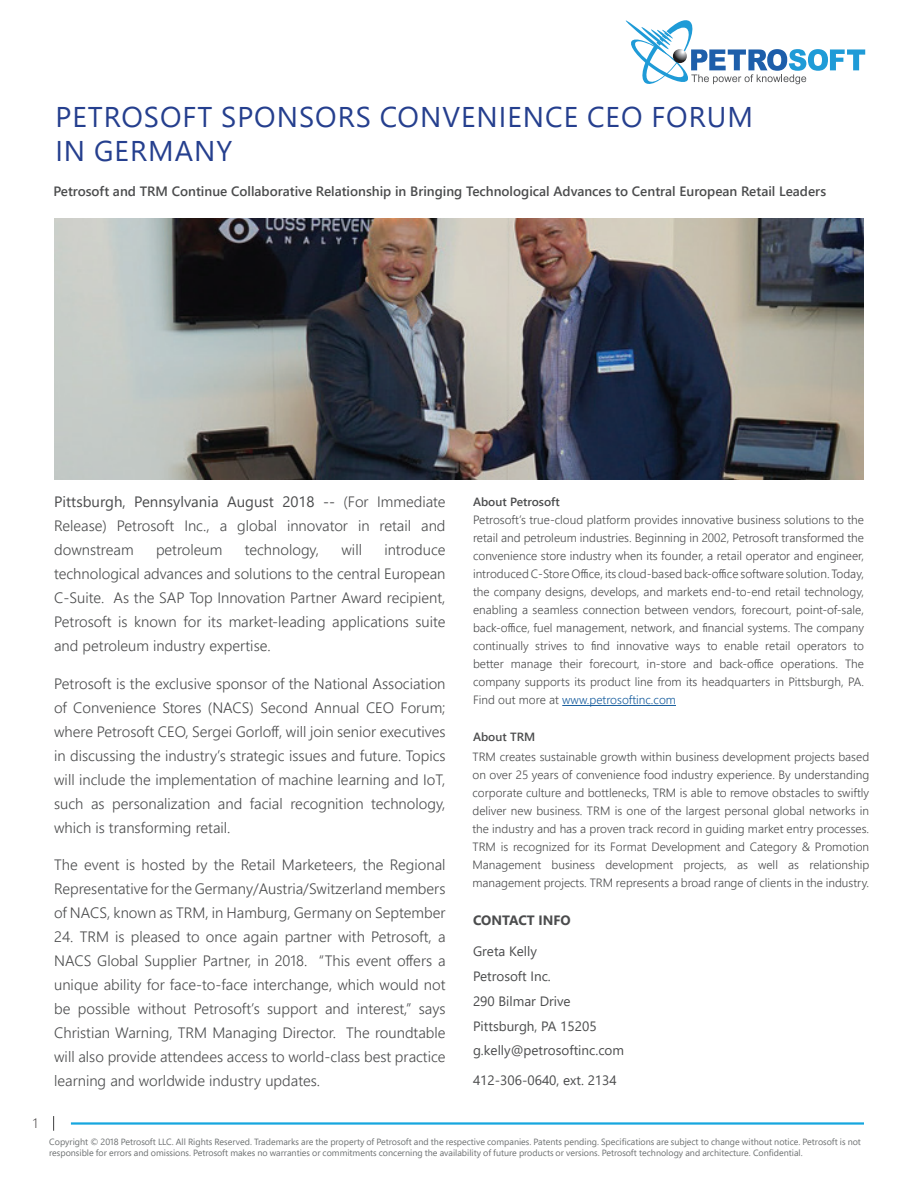
<style>
.page{position:relative;width:918px;height:1188px;background:#fff}
.page>*{position:absolute;margin:0;border:0;box-sizing:border-box;transform-origin:0 0}
.t1{font:28.5px/34.2px "Segoe UI";letter-spacing:.035em;color:#253f8e}
.t2{font:300 15px/24px "Segoe UI";color:#4b4c4d;text-align:justify}
.t3{font:600 13.5px "Segoe UI";color:#4b4c4d}
.t4{font:13.5px/24.8px "Segoe UI";color:#4b4c4d}
.t5{font:700 13.5px "Segoe UI";color:#4b4c4d}
.t6{font:300 13.5px "Segoe UI";color:#231f20}
.t7{font:300 12px/18px "Segoe UI";color:#4b4c4d;text-align:justify}
.t8{font:600 11.85px "Segoe UI";color:#4b4c4d}
.t9{font:9px/10.8px "Segoe Pro";color:#6d7071}
.s1{font-weight:400}
.s2{color:#175d9e}
.s3{font-size:11.85px}
.s4{font-family:"Minion Pro"}
</style>
<div class="page">
<svg style="left:53px;top:1116px;width:1px;height:15px"></svg>
<hr style="left:71px;top:1122px;width:793px;height:3px;background:#16a6df">
<svg style="left:625px;top:20px;width:240px;height:65px"></svg>
<img style="left:55px;top:218px;width:809px;height:262px">
<hr style="left:562px;top:705px;width:114px;height:1px;background:#175d9e">
<h1 class="t1" style="left:55px;top:97px;width:699px">PETROSOFT SPONSORS CONVENIENCE CEO FORUM<br>IN GERMANY</h1>
<p class="t3" style="left:53px;top:178px;width:774px">Petrosoft and TRM Continue Collaborative Relationship in Bringing Technological Advances to Central European Retail Leaders</p>
<p class="t6" style="left:33px;top:1110px;width:6px">1</p>
<p class="t2" style="left:54px;top:488px;width:393px"><span class="s1">Pittsburgh, Pennsylvania August 2018 --</span> (For Immediate Release) Petrosoft Inc., a global innovator in retail and downstream</p>
<p class="t2" style="left:54px;top:536px;width:393px;text-indent:330px">introduce technological advances and solutions to the central European C-Suite. As the SAP Top Innovation Partner Award recipient, Petrosoft is known for its market-leading applications suite and petroleum industry expertise.</p>
<p class="t2" style="left:54px;top:670px;width:393px">Petrosoft is the exclusive sponsor of the National Association of Convenience Stores (NACS) Second Annual CEO Forum; where Petrosoft CEO, Sergei Gorloff, will join senior executives in discussing the industry’s strategic issues and future. Topics will include the implementation of machine learning and IoT, such as personalization and facial recognition technology, which is transforming retail.</p>
<p class="t2" style="left:54px;top:851px;width:393px">The event is hosted by the Retail Marketeers, the Regional Representative for the Germany/Austria/Switzerland members of NACS, known as TRM, in Hamburg, Germany on September</p>
<p class="t2" style="left:54px;top:923px;width:393px">24. TRM is pleased to once again partner with Petrosoft, a NACS Global Supplier Partner, in 2018. “This event offers a unique ability for face-to-face interchange, which would not be possible without Petrosoft’s support and interest,” says Christian Warning, TRM Managing Director. The roundtable will also provide attendees access to world-class best practice learning and worldwide industry updates.</p>
<p class="t2" style="left:156px;top:536px;width:68px">petroleum</p>
<p class="t2" style="left:245px;top:536px;width:76px">technology,</p>
<p class="t2" style="left:341px;top:536px;width:22px">will</p>
<p class="t8" style="left:473px;top:490px;width:88px">About Petrosoft</p>
<p class="t7" style="left:473px;top:510px;width:392px">Petrosoft’s true-cloud platform provides innovative business solutions to the retail and petroleum industries. Beginning in 2002, Petrosoft transformed the convenience store industry when its founder, a retail operator and engineer, introduced C-Store Office, its cloud-based back-office software solution. Today, the company designs, develops, and markets end-to-end retail technology, enabling a seamless connection between vendors, forecourt, point-of-sale, back-office, fuel management, network, and financial systems. The company continually strives to find innovative ways to enable retail operators to better manage their forecourt, in-store and back-office operations. The company supports its product line from its headquarters in Pittsburgh, PA.<br>Find out more at <span class="s2">www.petrosoftinc.com</span></p>
<p class="t8" style="left:473px;top:725px;width:64px">About TRM</p>
<p class="t7" style="left:472px;top:746px;width:398px"><span class="s3">T</span>RM creates sustainable growth within business development projects based on over 25 years of convenience food industry experience. By understanding corporate culture and bottlenecks, TRM is able to remove obstacles to swiftly deliver new business. TRM is one of the largest personal global networks in the industry and has a proven track record in guiding market entry processes.<br>TRM is recognized for its Format Development and Category &amp; Promotion Management business development projects, as well as relationship management projects. TRM represents a broad range of clients in the industry.</p>
<p class="t5" style="left:473px;top:907px;width:99px">CONTACT INFO</p>
<p class="t4" style="left:473px;top:938px;width:153px">Greta Kelly<br>Petrosoft Inc.<br>290 Bilmar Drive<br>Pittsburgh, PA 15205 g.kelly@petrosoftinc.com</p>
<p class="t4" style="left:473px;top:1066px;width:145px">412-306-0640, ext. 2134</p>
<p class="t9" style="left:49px;top:1136px;width:813px">Copyright © 2018 Petrosoft LLC. All Rights Reserved. Trademarks are the property of Petrosoft and the respective companies. Patents pending. Specifications are subject to change without notice. Petrosoft is not responsible for errors and omissions. Petrosoft makes no warranties or commitments concerning the availability of future products or versions<span class="s4">.</span> Petrosoft technology and architecture. Confidential.</p>
</div>
